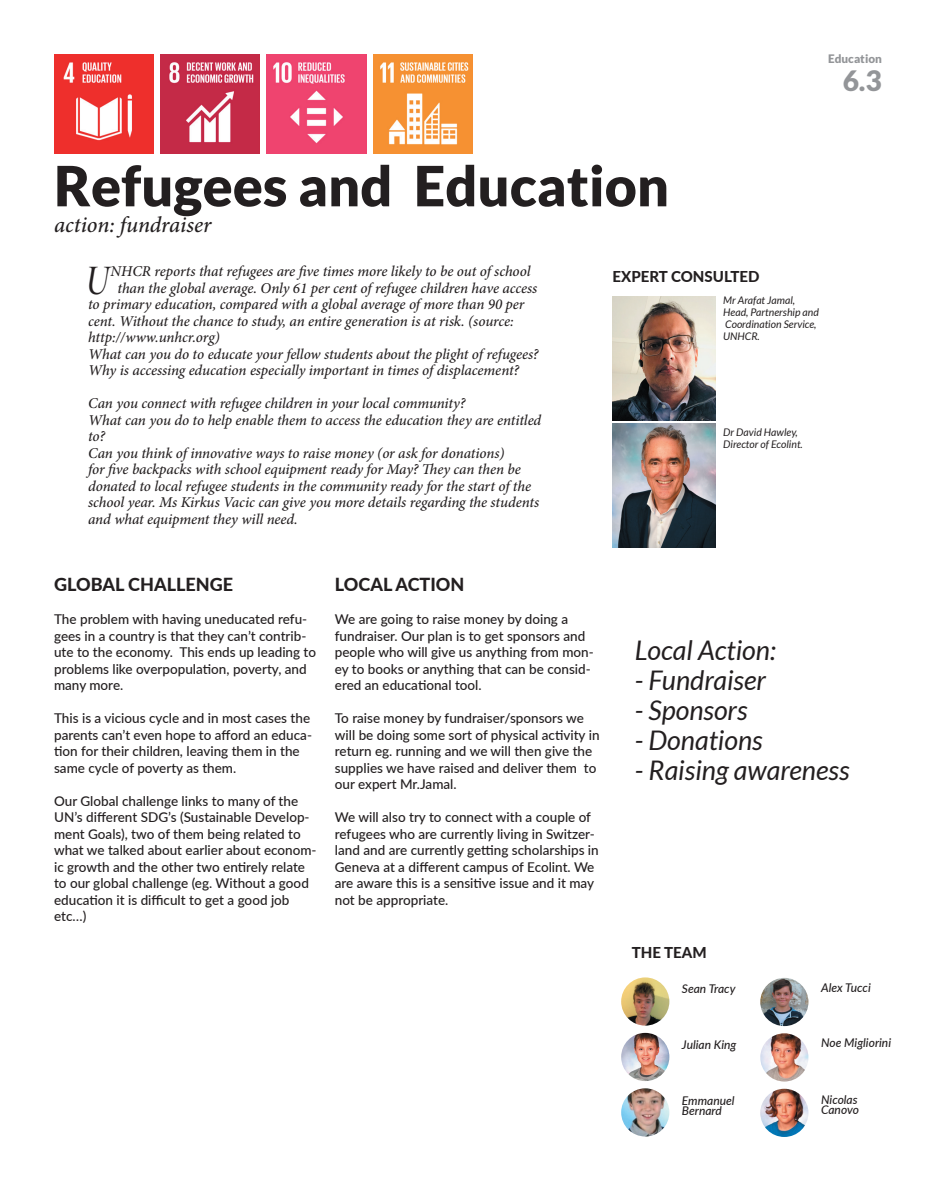
<style>
.page{position:relative;width:936px;height:1191px;background:#fff}
.page>*{position:absolute;margin:0;border:0;box-sizing:border-box;transform-origin:0 0}
.t1{font:900 55.5px "Lato";color:#231f20}
.t2{font:42px "Minion Pro Medium It Disp";color:#231f20;scale:.85 1}
.t3{font:900 28.05px "Lato";color:#939598}
.t4{font:italic 27px "Lato";color:#231f20}
.t5{font:italic 500 22.5px "Minion Pro";letter-spacing:-.005em;color:#231f20}
.t6{font:800 18px "Lato";color:#231f20}
.t7{font:italic 500 15px/16.5px "Minion Pro";letter-spacing:-.005em;color:#231f20}
.t8{font:800 15px "Lato";color:#231f20}
.t9{font:500 13.5px/16.5px "Lato";color:#231f20}
.t10{font:italic 500 12px/9.6px "Lato";color:#231f20}
.t11{font:900 11.7px "Lato";color:#939598}
.t12{font:italic 10.5px/12px "Lato";color:#231f20}
</style>
<div class="page">
<img style="left:54px;top:54px;width:99px;height:99px">
<img style="left:160px;top:54px;width:100px;height:99px">
<img style="left:267px;top:54px;width:99px;height:99px">
<img style="left:373px;top:54px;width:99px;height:99px">
<img style="left:621px;top:1032px;width:48px;height:49px;border-radius:24px">
<img style="left:621px;top:1088px;width:48px;height:48px;border-radius:24px">
<img style="left:760px;top:978px;width:48px;height:48px;border-radius:24px">
<img style="left:760px;top:1033px;width:48px;height:48px;border-radius:24px">
<img style="left:760px;top:1088px;width:48px;height:49px;border-radius:24px">
<img style="left:621px;top:977px;width:48px;height:48px;border-radius:24px">
<img style="left:612px;top:296px;width:103px;height:124px">
<img style="left:612px;top:423px;width:103px;height:124px">
<p class="t11" style="left:828px;top:52px;width:55px">Education</p>
<h3 class="t3" style="left:842px;top:64px;width:41px">6.3</h3>
<h1 class="t1" style="left:54px;top:153px;width:616px">Refugees and Education</h1>
<h3 class="t5" style="left:54px;top:211px;width:159px">action: fundraiser</h3>
<p class="t7" style="left:111px;top:264px;width:421px">NHCR reports that refugees are five times more likely to be out of school</p>
<p class="t7" style="left:117px;top:280px;width:421px">than the global average. Only 61 per cent of refugee children have access</p>
<p class="t7" style="left:88px;top:297px;width:438px">to primary education, compared with a global average of more than 90 per</p>
<p class="t7" style="left:88px;top:313px;width:427px">cent. Without the chance to study, an entire generation is at risk. (source:</p>
<p class="t7" style="left:88px;top:330px;width:133px">http://www.unhcr.org)</p>
<p class="t7" style="left:88px;top:346px;width:452px">What can you do to educate your fellow students about the plight of refugees?</p>
<p class="t7" style="left:88px;top:363px;width:432px">Why is accessing education especially important in times of displacement?</p>
<p class="t7" style="left:88px;top:396px;width:454px">Can you connect with refugee children in your local community?<br>What can you do to help enable them to access the education they are entitled to?<br>Can you think of innovative ways to raise money (or ask for donations)<br>for five backpacks with school equipment ready for May? They can then be donated to local refugee students in the community ready for the start of the school year. Ms Kirkus Vacic can give you more details regarding the students and what equipment they will need.</p>
<h2 class="t2" style="left:85px;top:256px;width:30px">U</h2>
<p class="t8" style="left:612px;top:265px;width:148px">EXPERT CONSULTED</p>
<p class="t12" style="left:723px;top:294px;width:97px">Mr Arafat Jamal,<br>Head, Partnership and<br>Coordination Service,<br>UNHCR.</p>
<p class="t12" style="left:723px;top:426px;width:81px">Dr David Hawley,<br>Director of Ecolint.</p>
<h3 class="t6" style="left:54px;top:571px;width:180px">GLOBAL CHALLENGE</h3>
<p class="t9" style="left:54px;top:610px;width:264px">The problem with having uneducated refu&shy;gees in a country is that they can’t contrib&shy;ute to the economy. This ends up leading to problems like overpopulation, poverty, and many more.</p>
<p class="t9" style="left:54px;top:709px;width:259px">This is a vicious cycle and in most cases the parents can’t even hope to afford an educa&shy;tion for their children, leaving them in the same cycle of poverty as them.</p>
<p class="t9" style="left:54px;top:792px;width:264px">Our Global challenge links to many of the UN’s different SDG’s (Sustainable Develop&shy;ment Goals), two of them being related to what we talked about earlier about econom&shy;ic growth and the other two entirely relate to our global challenge (eg. Without a good education it is difficult to get a good job etc…)</p>
<h3 class="t6" style="left:335px;top:571px;width:131px">LOCAL ACTION</h3>
<p class="t9" style="left:335px;top:610px;width:260px">We are going to raise money by doing a fundraiser. Our plan is to get sponsors and people who will give us anything from mon&shy;ey to books or anything that can be consid&shy;ered an educational tool.</p>
<p class="t9" style="left:335px;top:709px;width:266px">To raise money by fundraiser/sponsors we will be doing some sort of physical activity in return eg. running and we will then give the supplies we have raised and deliver them to our expert Mr.Jamal.</p>
<p class="t9" style="left:335px;top:808px;width:265px">We will also try to connect with a couple of refugees who are currently living in Switzer&shy;land and are currently getting scholarships in Geneva at a different campus of Ecolint. We are aware this is a sensitive issue and it may not be appropriate.</p>
<h3 class="t4" style="left:634px;top:635px;width:142px">Local Action:</h3>
<h3 class="t4" style="left:634px;top:665px;width:133px">- Fundraiser</h3>
<h3 class="t4" style="left:634px;top:695px;width:114px">- Sponsors</h3>
<h3 class="t4" style="left:634px;top:725px;width:129px">- Donations</h3>
<h3 class="t4" style="left:634px;top:755px;width:216px">- Raising awareness</h3>
<p class="t8" style="left:631px;top:942px;width:76px">THE TEAM</p>
<p class="t10" style="left:682px;top:983px;width:55px">Sean Tracy</p>
<p class="t10" style="left:821px;top:982px;width:51px">Alex Tucci</p>
<p class="t10" style="left:682px;top:1039px;width:56px">Julian King</p>
<p class="t10" style="left:821px;top:1037px;width:72px">Noe Migliorini</p>
<p class="t10" style="left:682px;top:1095px;width:54px">Emmanuel<br>Bernard</p>
<p class="t10" style="left:821px;top:1094px;width:39px">Nicolas<br>Canovo</p>
</div>
